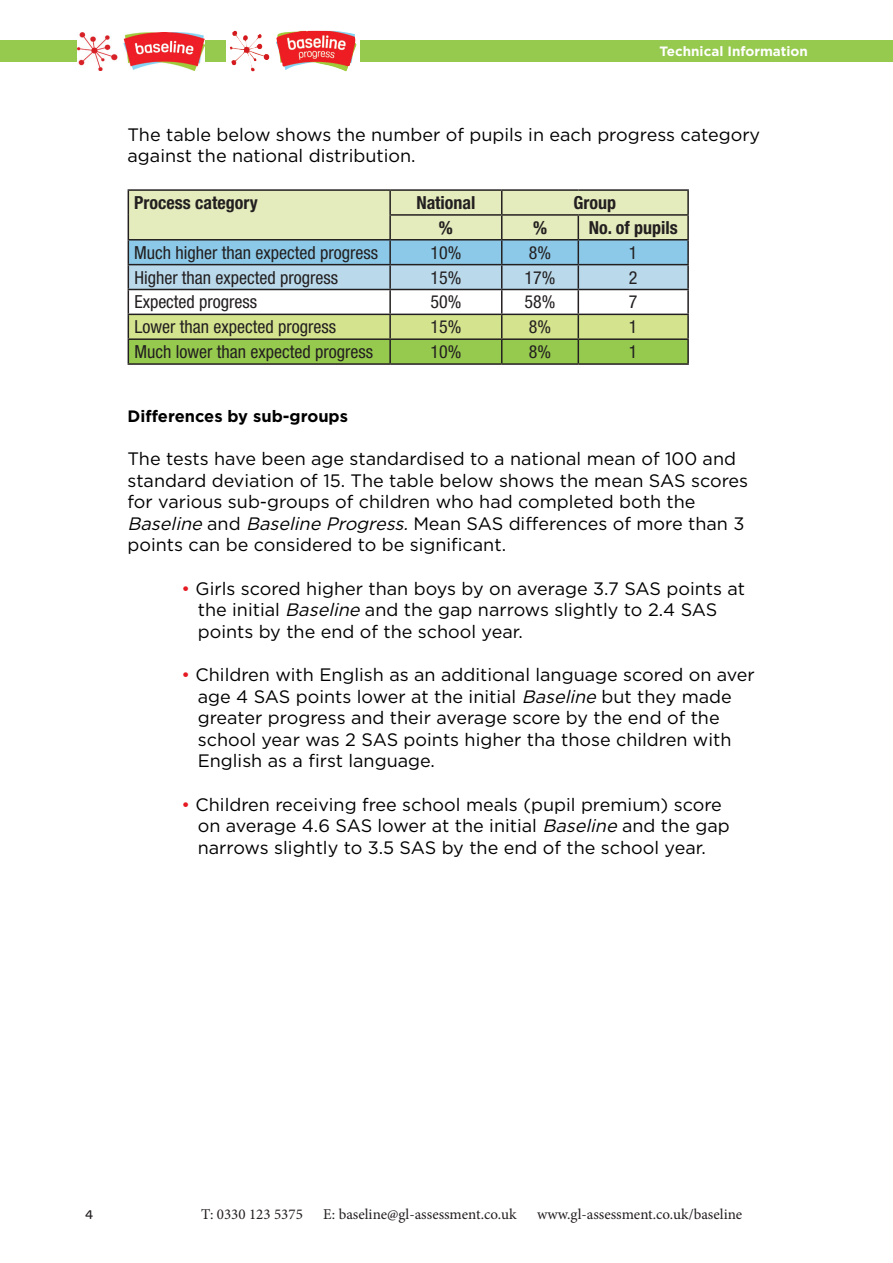
<style>
.page{position:relative;width:893px;height:1263px;background:#fff}
.page>*{position:absolute;margin:0;border:0;box-sizing:border-box;transform-origin:0 0}
.t1{font:18px/21.6px "Gotham";color:#000}
.t2{font:condensed 18px "Helvetica Neue LT Std";color:#231f20}
.t3{font:700 condensed 18px "Helvetica Neue LT Std";color:#231f20}
.t4{font:700 16.5px "Gotham";color:#000}
.t5{font:15px "Minion Pro";color:#231f20}
.t6{font:700 13.5px "Gotham";color:#fff}
.t7{font:500 13.5px "Omnes";color:#231f20}
.s1{font-style:italic}
.s2{color:#e51a23}
</style>
<div class="page">
<div style="left:0;top:40px;width:893px;height:22px;background:#96ca4e"></div>
<div style="left:226px;top:25px;width:134px;height:52px;background:#fff"></div>
<img style="left:230px;top:31px;width:126px;height:40px">
<img style="left:77px;top:33px;width:128px;height:37px">
<hr style="left:128px;top:189px;width:262px;height:2px;background:#231f20">
<hr style="left:390px;top:189px;width:112px;height:2px;background:#231f20">
<hr style="left:502px;top:189px;width:76px;height:2px;background:#231f20">
<hr style="left:578px;top:189px;width:111px;height:2px;background:#231f20">
<hr style="left:687px;top:191px;width:2px;height:23px;background:#231f20">
<hr style="left:578px;top:214px;width:111px;height:2px;background:#231f20">
<hr style="left:687px;top:216px;width:2px;height:23px;background:#231f20">
<hr style="left:578px;top:239px;width:111px;height:2px;background:#231f20">
<hr style="left:687px;top:241px;width:2px;height:23px;background:#231f20">
<hr style="left:578px;top:264px;width:111px;height:1px;background:#231f20">
<hr style="left:687px;top:265px;width:2px;height:24px;background:#231f20">
<hr style="left:578px;top:289px;width:111px;height:1px;background:#231f20">
<hr style="left:687px;top:290px;width:2px;height:24px;background:#231f20">
<hr style="left:578px;top:314px;width:111px;height:1px;background:#231f20">
<hr style="left:687px;top:315px;width:2px;height:23px;background:#231f20">
<hr style="left:578px;top:338px;width:111px;height:2px;background:#231f20">
<svg style="left:128px;top:190px;width:560px;height:173px;background:#bdd3b2"></svg>
<hr style="left:687px;top:340px;width:2px;height:23px;background:#231f20">
<hr style="left:128px;top:363px;width:262px;height:2px;background:#231f20">
<hr style="left:390px;top:363px;width:112px;height:2px;background:#231f20">
<hr style="left:502px;top:363px;width:76px;height:2px;background:#231f20">
<hr style="left:578px;top:363px;width:111px;height:2px;background:#231f20">
<p class="t6" style="left:659px;top:43px;width:150px">Technical Information</p>
<p class="t1" style="left:128px;top:123px;width:634px">The table below shows the number of pupils in each progress category against the national distribution.</p>
<p class="t3" style="left:134px;top:192px;width:125px">Process category</p>
<p class="t3" style="left:416px;top:192px;width:61px">National</p>
<p class="t3" style="left:574px;top:192px;width:44px">Group</p>
<p class="t3" style="left:439px;top:216px;width:16px">%</p>
<p class="t3" style="left:533px;top:216px;width:16px">%</p>
<p class="t3" style="left:589px;top:216px;width:90px">No. of pupils</p>
<p class="t2" style="left:134px;top:242px;width:245px">Much higher than expected progress</p>
<p class="t2" style="left:430px;top:242px;width:32px">10%</p>
<p class="t2" style="left:529px;top:242px;width:24px">8%</p>
<p class="t2" style="left:629px;top:242px;width:10px">1</p>
<p class="t2" style="left:134px;top:267px;width:205px">Higher than expected progress</p>
<p class="t2" style="left:430px;top:267px;width:32px">15%</p>
<p class="t2" style="left:525px;top:267px;width:32px">17%</p>
<p class="t2" style="left:629px;top:267px;width:10px">2</p>
<p class="t2" style="left:134px;top:292px;width:124px">Expected progress</p>
<p class="t2" style="left:430px;top:292px;width:32px">50%</p>
<p class="t2" style="left:525px;top:292px;width:32px">58%</p>
<p class="t2" style="left:629px;top:292px;width:10px">7</p>
<p class="t2" style="left:134px;top:316px;width:203px">Lower than expected progress</p>
<p class="t2" style="left:431px;top:316px;width:32px">15%</p>
<p class="t2" style="left:529px;top:316px;width:24px">8%</p>
<p class="t2" style="left:629px;top:316px;width:10px">1</p>
<p class="t2" style="left:134px;top:341px;width:240px">Much lower than expected progress</p>
<p class="t2" style="left:431px;top:341px;width:32px">10%</p>
<p class="t2" style="left:529px;top:341px;width:24px">8%</p>
<p class="t2" style="left:629px;top:341px;width:10px">1</p>
<p class="t4" style="left:128px;top:406px;width:222px">Differences by sub-groups</p>
<p class="t1" style="left:128px;top:447px;width:622px">The tests have been age standardised to a national mean of 100 and standard deviation of 15. The table below shows the mean SAS scores for various sub-groups of children who had completed both the <span class="s1">Baseline</span> and <span class="s1">Baseline Progress.</span>Mean SAS differences of more than 3 points can be considered to be significant.</p>
<p class="t1" style="left:198px;top:577px;width:549px;text-indent:-16px"><span class="s2">•</span> Girls scored higher than boys by on average 3.7 SAS points at the initial <span class="s1">Baseline</span> and the gap narrows slightly to 2.4 SAS points by the end of the school year.</p>
<p class="t1" style="left:198px;top:663px;width:559px;text-indent:-16px"><span class="s2">•</span> Children with English as an additional language scored on aver age 4 SAS points lower at the initial <span class="s1">Baseline</span> but they made greater progress and their average score by the end of the school year was 2 SAS points higher tha those children with English as a first language.</p>
<p class="t1" style="left:198px;top:793px;width:533px;text-indent:-16px"><span class="s2">•</span> Children receiving free school meals (pupil premium) score on average 4.6 SAS lower at the initial <span class="s1">Baseline</span> and the gap narrows slightly to 3.5 SAS by the end of the school year.</p>
<p class="t7" style="left:85px;top:1205px;width:10px">4</p>
<p class="t5" style="left:201px;top:1204px;width:103px">T: 0330 123 5375</p>
<p class="t5" style="left:323px;top:1204px;width:195px">E: baseline@gl-assessment.co.uk</p>
<p class="t5" style="left:537px;top:1204px;width:207px">www.gl-assessment.co.uk/baseline</p>
</div>
